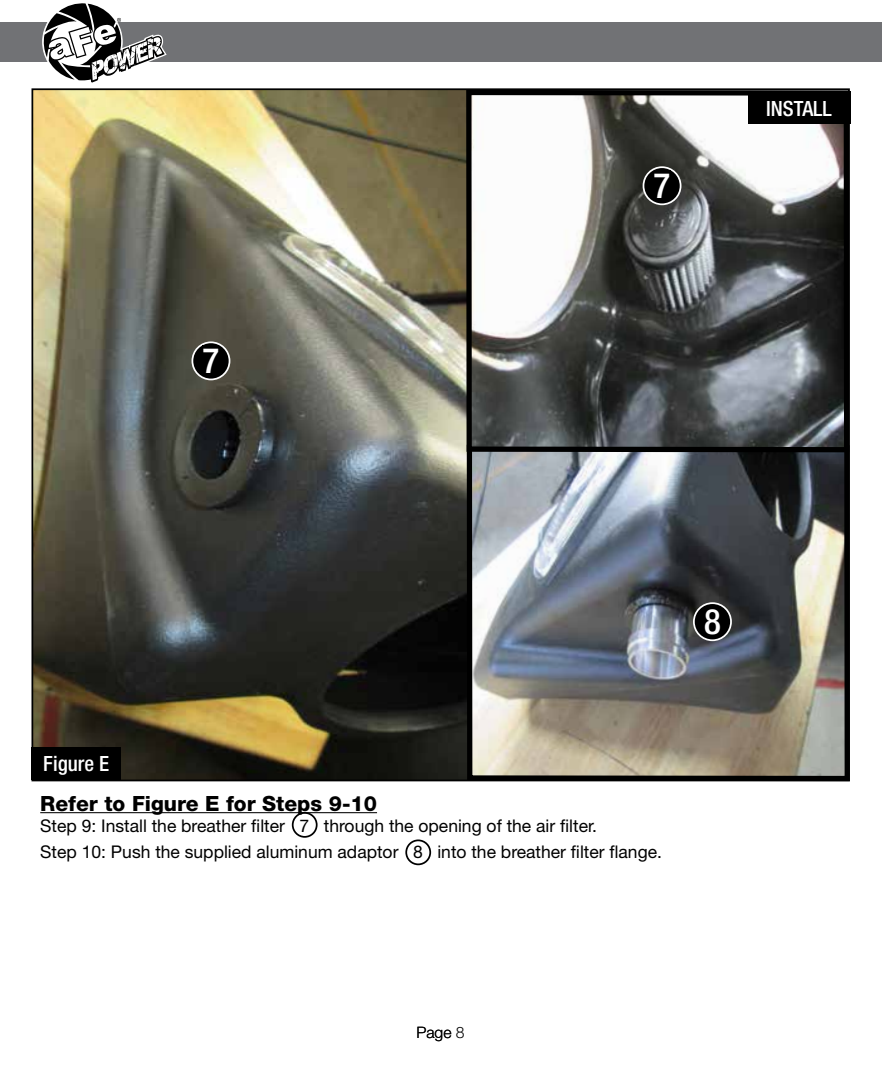
<style>
.page{position:relative;width:882px;height:1071px;background:#fff}
.page>*{position:absolute;margin:0;border:0;box-sizing:border-box;transform-origin:0 0}
.t1{font:500 condensed 35px "Helvetica Neue";color:#fff}
.t2{font:800 21px "Helvetica Neue";color:#000}
.t3{font:500 condensed 21px "Helvetica Neue";color:#fff}
.t4{font:17.5px/26.2px "Helvetica Neue";color:#000}
.t5{font:300 15.75px "Helvetica Neue";color:#000}
</style>
<div class="page">
<img style="left:35px;top:91px;width:432px;height:687px">
<div style="left:0;top:23px;width:882px;height:39px;background:#717275"></div>
<svg style="left:43px;top:3px;width:124px;height:80px"></svg>
<hr style="left:40px;top:812px;width:337px;height:1px;background:#000">
<div style="left:32px;top:747px;width:89px;height:33px;background:#000"></div>
<div style="left:292px;top:812px;width:26px;height:26px;border:2px solid #000;border-radius:50%"></div>
<img style="left:473px;top:455px;width:371px;height:320px">
<div style="left:467px;top:445px;width:383px;height:336px;border:5px solid #000"></div>
<svg style="left:464px;top:88px;width:387px;height:367px"></svg>
<div style="left:748px;top:91px;width:102px;height:33px;background:#000"></div>
<div style="left:192px;top:342px;width:38px;height:37px;background:#000;border-radius:50%"></div>
<div style="left:192px;top:341px;width:38px;height:39px;border:2px solid #fff;border-radius:50%"></div>
<div style="left:203px;top:345px;width:16px;height:28px;background:#000"></div>
<div style="left:643px;top:167px;width:38px;height:37px;background:#000;border-radius:50%"></div>
<div style="left:643px;top:166px;width:38px;height:39px;border:2px solid #fff;border-radius:50%"></div>
<div style="left:654px;top:170px;width:16px;height:28px;background:#000"></div>
<svg style="left:694px;top:603px;width:37px;height:37px"></svg>
<div style="left:693px;top:602px;width:39px;height:39px;border:2px solid #fff;border-radius:50%"></div>
<div style="left:704px;top:606px;width:17px;height:28px;background:#000"></div>
<div style="left:405px;top:839px;width:26px;height:26px;border:2px solid #000;border-radius:50%"></div>
<h1 class="t1" style="left:203px;top:340px;width:18px">7</h1>
<h1 class="t1" style="left:654px;top:164px;width:18px">7</h1>
<p class="t3" style="left:766px;top:96px;width:67px">INSTALL</p>
<h1 class="t1" style="left:704px;top:600px;width:18px">8</h1>
<p class="t3" style="left:43px;top:751px;width:67px">Figure E</p>
<p class="t2" style="left:40px;top:791px;width:338px">Refer to Figure E for Steps 9-10</p>
<p class="t4" style="left:40px;top:812px;width:623px">Step 9: Install the breather filter 7 through the opening of the air filter.<br>Step 10: Push the supplied aluminum adaptor 8 into the breather filter flange.</p>
<p class="t5" style="left:416px;top:1023px;width:50px">Page 8</p>
</div>
